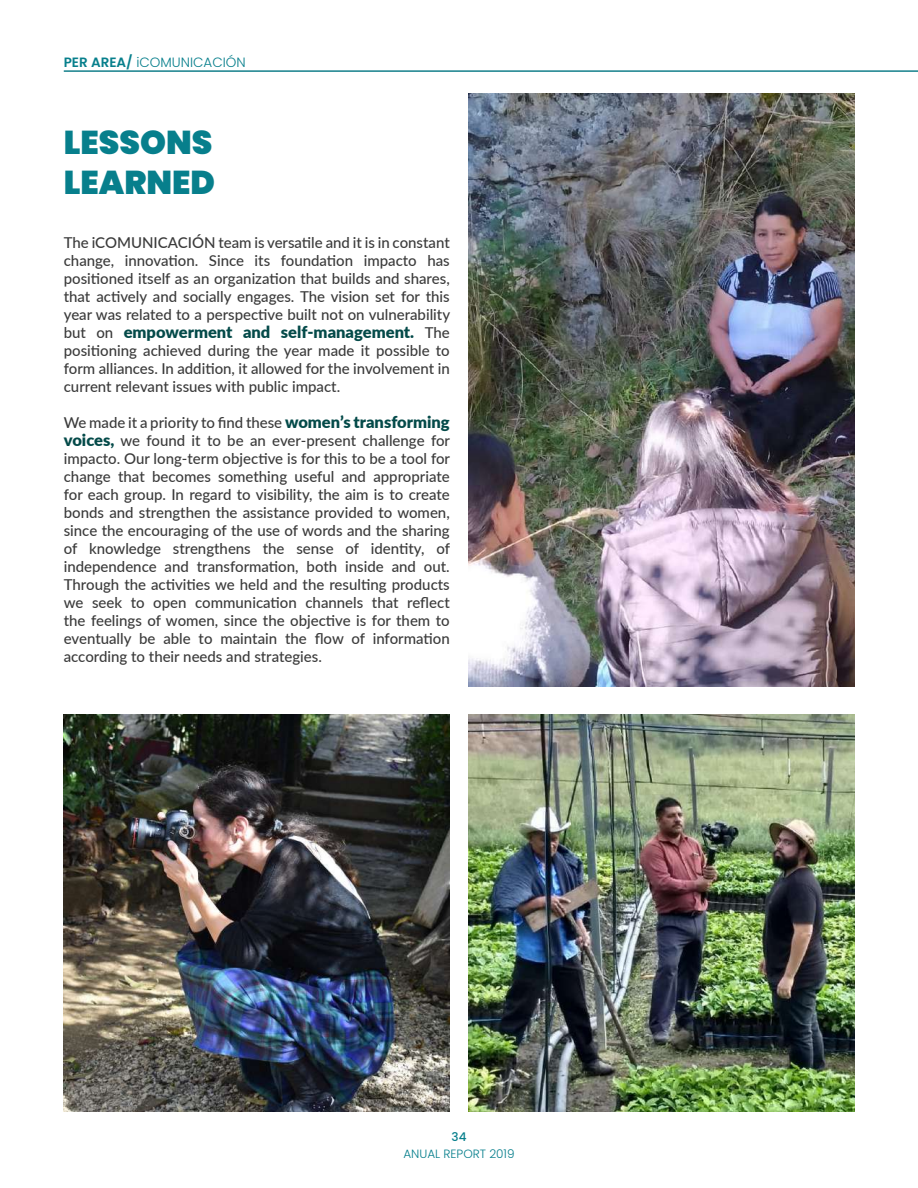
<style>
.page{position:relative;width:918px;height:1188px;background:#fff}
.page>*{position:absolute;margin:0;border:0;box-sizing:border-box;transform-origin:0 0}
.t1{font:900 33px/39.6px "Poppins";color:#077f8c}
.t2{font:900 16.5px "Lato";color:#044a49}
.t3{font:500 15px/18px "Lato";color:#3b3b3b;text-align:justify}
.t4{font:300 13.5px "Poppins";color:#077f8c}
.t5{font:300 12px "Poppins";color:#077f8c}
.t6{font:500 12px "Poppins";color:#077f8c}
.s1{font-weight:600}
.s2{font-weight:500;font-size:15px;color:#3b3b3b}
.s3{font-weight:900;font-size:16.5px;color:#044a49}
</style>
<div class="page">
<hr style="left:64px;top:70px;width:854px;height:2px;background:#13808b">
<img style="left:64px;top:714px;width:386px;height:397px">
<img style="left:468px;top:94px;width:386px;height:593px">
<img style="left:468px;top:714px;width:386px;height:397px">
<p class="t4" style="left:64px;top:55px;width:184px"><span class="s1">PER AREA/</span> iCOMUNICACIÓN</p>
<h1 class="t1" style="left:64px;top:123px;width:153px">LESSONS<br>LEARNED</h1>
<p class="t3" style="left:64px;top:233px;width:388px">The iCOMUNICACIÓN team is versatile and it is in constant change, innovation. Since its foundation impacto has positioned itself as an organization that builds and shares, that actively and socially engages. The vision set for this year was related to a perspective built not on vulnerability</p>
<p class="t2" style="left:64px;top:320px;width:387px"><span class="s2">but on</span> empowerment and self-management. <span class="s2">The</span></p>
<p class="t3" style="left:64px;top:341px;width:388px">positioning achieved during the year made it possible to form alliances. In addition, it allowed for the involvement in current relevant issues with public impact.</p>
<p class="t3" style="left:64px;top:413px;width:388px">We made it a priority to find these <span class="s3">women’s transforming voices,</span> we found it to be an ever-present challenge for impacto. Our long-term objective is for this to be a tool for change that becomes something useful and appropriate for each group. In regard to visibility, the aim is to create bonds and strengthen the assistance provided to women, since the encouraging of the use of words and the sharing of knowledge strengthens the sense of identity, of independence and transformation, both inside and out.<br>Through the activities we held and the resulting products we seek to open communication channels that reflect the feelings of women, since the objective is for them to eventually be able to maintain the flow of information according to their needs and strategies.</p>
<p class="t6" style="left:452px;top:1130px;width:16px">34</p>
<p class="t5" style="left:403px;top:1147px;width:113px">ANUAL REPORT 2019</p>
</div>
